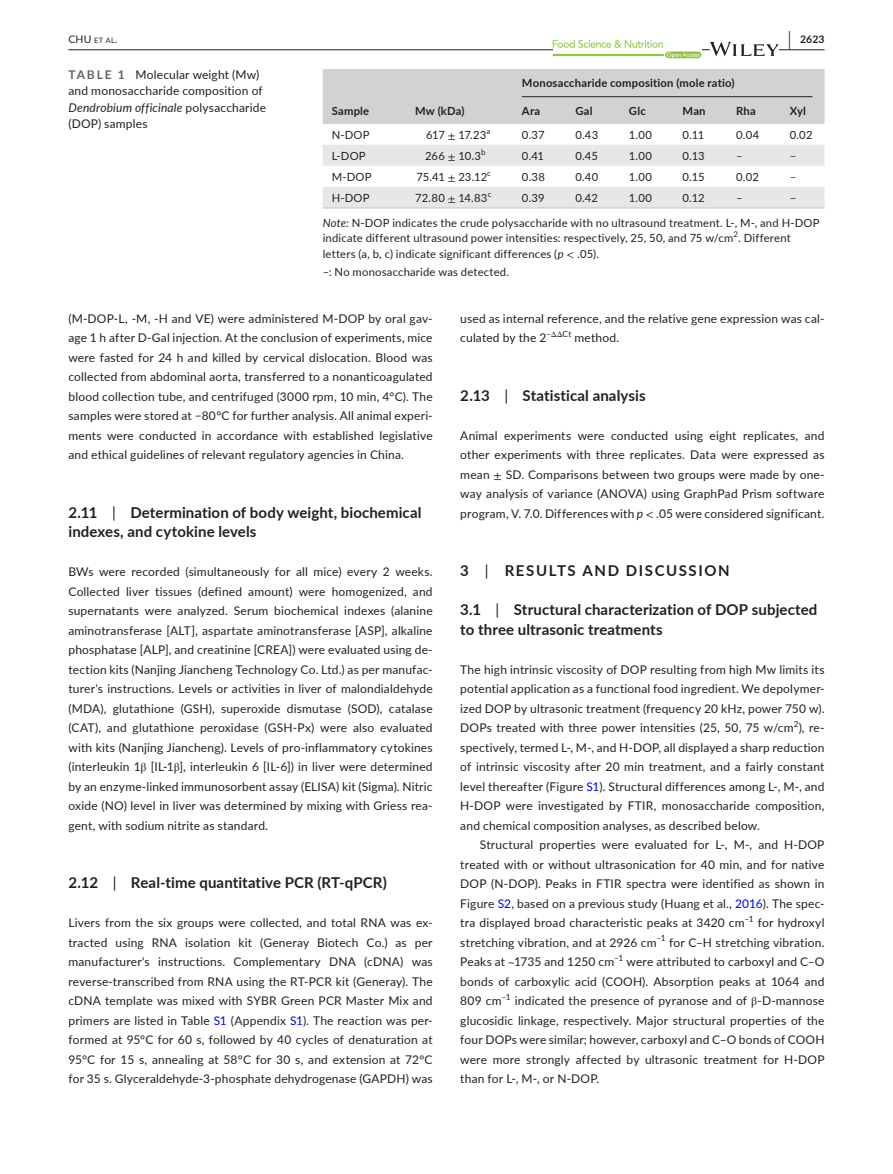
<style>
.page{position:relative;width:893px;height:1174px;background:#fff}
.page>*{position:absolute;margin:0;border:0;box-sizing:border-box;transform-origin:0 0}
.t1{font:700 15px/19.5px "Lato";letter-spacing:.01em;color:#231f20}
.t2{font:700 15px "Lato";letter-spacing:.11em;color:#231f20}
.t3{font:12px/19.5px "Lato";letter-spacing:.015em;color:#231f20;text-align:justify}
.t4{font:11.25px/15.8px "Lato";letter-spacing:.015em;color:#231f20}
.t5{font:700 11.25px "Lato";letter-spacing:.02em;color:#231f20}
.t6{font:10.5px "Lato";color:#231f20}
.t7{font:700 10.5px "Lato";color:#231f20}
.t8{font:8.4px "Lato";color:#231f20}
.t9{font:7.8px "Lato";color:#231f20}
.s1{font-size:7.35px}
.s2{font-size:19.5px}
.s3{font-weight:700;color:#636366}
.s4{font-style:italic}
.s5{font-family:"STIX"}
.s6{font-weight:400}
.s7{color:#00f}
</style>
<div class="page">
<hr style="left:68px;top:49px;width:756px;height:1px;background:#231f20">
<svg style="left:553px;top:40px;width:148px;height:18px"></svg>
<svg style="left:710px;top:42px;width:69px;height:14px"></svg>
<div style="left:323px;top:69px;width:501px;height:55px;background:#d1d2d4"></div>
<svg style="left:323px;top:145px;width:501px;height:62px"></svg>
<hr style="left:323px;top:207px;width:83px;height:2px;background:#d1d2d4">
<hr style="left:406px;top:207px;width:107px;height:2px;background:#d1d2d4">
<hr style="left:513px;top:207px;width:53px;height:2px;background:#d1d2d4">
<hr style="left:566px;top:207px;width:54px;height:2px;background:#d1d2d4">
<hr style="left:620px;top:207px;width:53px;height:2px;background:#d1d2d4">
<hr style="left:673px;top:207px;width:54px;height:2px;background:#d1d2d4">
<hr style="left:727px;top:207px;width:54px;height:2px;background:#d1d2d4">
<hr style="left:781px;top:207px;width:43px;height:2px;background:#d1d2d4">
<hr style="left:522px;top:96px;width:290px;height:1px;background:#231f20">
<p class="t6" style="left:68px;top:31px;width:51px">CHU <span class="s1">et al</span>.</p>
<p class="t7" style="left:789px;top:31px;width:37px"><span class="s2">|</span> 2623</p>
<p class="t3" style="left:68px;top:66px;width:199px;line-height:16.5px;text-align:left"><span class="s3">TABLE 1</span> Molecular weight (Mw) and monosaccharide composition of<br><span class="s4">Dendrobium officinale</span> polysaccharide (DOP) samples</p>
<p class="t5" style="left:332px;top:102px;width:39px">Sample</p>
<p class="t5" style="left:415px;top:102px;width:51px">Mw (kDa)</p>
<p class="t5" style="left:522px;top:75px;width:214px">Monosaccharide composition (mole ratio)</p>
<p class="t5" style="left:522px;top:102px;width:20px">Ara</p>
<p class="t5" style="left:575px;top:102px;width:19px">Gal</p>
<p class="t5" style="left:629px;top:102px;width:18px">Glc</p>
<p class="t5" style="left:682px;top:102px;width:25px">Man</p>
<p class="t5" style="left:736px;top:102px;width:21px">Rha</p>
<p class="t5" style="left:790px;top:102px;width:18px">Xyl</p>
<p class="t4" style="left:332px;top:126px;width:39px">N-DOP</p>
<p class="t4" style="left:426px;top:126px;width:62px">617 <span class="s5">±</span> 17.23</p>
<p class="t9" style="left:487px;top:125px;width:5px">a</p>
<p class="t4" style="left:522px;top:126px;width:24px">0.37</p>
<p class="t4" style="left:575px;top:126px;width:24px">0.43</p>
<p class="t4" style="left:629px;top:126px;width:25px">1.00</p>
<p class="t4" style="left:682px;top:126px;width:23px">0.11</p>
<p class="t4" style="left:736px;top:126px;width:25px">0.04</p>
<p class="t4" style="left:790px;top:126px;width:24px">0.02</p>
<p class="t4" style="left:332px;top:147px;width:35px">L-DOP</p>
<p class="t4" style="left:425px;top:147px;width:57px">266 <span class="s5">±</span> 10.3</p>
<p class="t9" style="left:481px;top:146px;width:6px">b</p>
<p class="t4" style="left:522px;top:147px;width:24px">0.41</p>
<p class="t4" style="left:575px;top:147px;width:24px">0.45</p>
<p class="t4" style="left:629px;top:147px;width:25px">1.00</p>
<p class="t4" style="left:682px;top:147px;width:24px">0.13</p>
<p class="t4" style="left:736px;top:147px;width:8px">–</p>
<p class="t4" style="left:790px;top:147px;width:8px">–</p>
<p class="t4" style="left:332px;top:168px;width:41px">M-DOP</p>
<p class="t4" style="left:416px;top:168px;width:72px">75.41 <span class="s5">±</span> 23.12</p>
<p class="t9" style="left:487px;top:167px;width:5px">c</p>
<p class="t4" style="left:522px;top:168px;width:25px">0.38</p>
<p class="t4" style="left:575px;top:168px;width:24px">0.40</p>
<p class="t4" style="left:629px;top:168px;width:25px">1.00</p>
<p class="t4" style="left:682px;top:168px;width:24px">0.15</p>
<p class="t4" style="left:736px;top:168px;width:24px">0.02</p>
<p class="t4" style="left:790px;top:168px;width:8px">–</p>
<p class="t4" style="left:332px;top:189px;width:39px">H-DOP</p>
<p class="t4" style="left:415px;top:189px;width:74px">72.80 <span class="s5">±</span> 14.83</p>
<p class="t9" style="left:488px;top:188px;width:5px">c</p>
<p class="t4" style="left:522px;top:189px;width:24px">0.39</p>
<p class="t4" style="left:575px;top:189px;width:24px">0.42</p>
<p class="t4" style="left:629px;top:189px;width:25px">1.00</p>
<p class="t4" style="left:682px;top:189px;width:24px">0.12</p>
<p class="t4" style="left:736px;top:189px;width:8px">–</p>
<p class="t4" style="left:790px;top:189px;width:8px">–</p>
<p class="t4" style="left:323px;top:214px;width:498px"><span class="s4">Note:</span> N-DOP indicates the crude polysaccharide with no ultrasound treatment. L-, M-, and H-DOP indicate different ultrasound power intensities: respectively, 25, 50, and 75 w/cm . Different</p>
<p class="t9" style="left:733px;top:229px;width:6px">2</p>
<p class="t4" style="left:323px;top:245px;width:278px;line-height:18px">letters (a, b, c) indicate significant differences (<span class="s4">p</span> <span class="s5">&lt;</span> .05). –: No monosaccharide was detected.</p>
<p class="t3" style="left:68px;top:308px;width:366px">(M-DOP-L, -M, -H and VE) were administered M-DOP by oral gav&shy;age 1 h after D-Gal injection. At the conclusion of experiments, mice were fasted for 24 h and killed by cervical dislocation. Blood was collected from abdominal aorta, transferred to a nonanticoagulated blood collection tube, and centrifuged (3000 rpm, 10 min, 4°C). The samples were stored at −80°C for further analysis. All animal experi&shy;ments were conducted in accordance with established legislative and ethical guidelines of relevant regulatory agencies in China.</p>
<p class="t1" style="left:68px;top:502px;width:355px">2.11 <span class="s6">|</span> Determination of body weight, biochemical indexes, and cytokine levels</p>
<p class="t3" style="left:68px;top:561px;width:366px">BWs were recorded (simultaneously for all mice) every 2 weeks.<br>Collected liver tissues (defined amount) were homogenized, and supernatants were analyzed. Serum biochemical indexes (alanine aminotransferase [ALT], aspartate aminotransferase [ASP], alkaline phosphatase [ALP], and creatinine [CREA]) were evaluated using de&shy;tection kits (Nanjing Jiancheng Technology Co. Ltd.) as per manufac&shy;turer's instructions. Levels or activities in liver of malondialdehyde (MDA), glutathione (GSH), superoxide dismutase (SOD), catalase (CAT), and glutathione peroxidase (GSH-Px) were also evaluated with kits (Nanjing Jiancheng). Levels of pro-inflammatory cytokines (interleukin 1<span class="s5">β</span> [IL-1<span class="s5">β</span>], interleukin 6 [IL-6]) in liver were determined by an enzyme-linked immunosorbent assay (ELISA) kit (Sigma). Nitric oxide (NO) level in liver was determined by mixing with Griess rea&shy;gent, with sodium nitrite as standard.</p>
<p class="t1" style="left:68px;top:872px;width:320px">2.12 <span class="s6">|</span> Real-time quantitative PCR (RT-qPCR)</p>
<p class="t3" style="left:68px;top:912px;width:366px">Livers from the six groups were collected, and total RNA was ex&shy;tracted using RNA isolation kit (Generay Biotech Co.) as per manufacturer's instructions. Complementary DNA (cDNA) was reverse-transcribed from RNA using the RT-PCR kit (Generay). The cDNA template was mixed with SYBR Green PCR Master Mix and primers are listed in Table <span class="s7">S1</span> (Appendix <span class="s7">S1</span>). The reaction was per&shy;formed at 95°C for 60 s, followed by 40 cycles of denaturation at 95°C for 15 s, annealing at 58°C for 30 s, and extension at 72°C for 35 s. Glyceraldehyde-3-phosphate dehydrogenase (GAPDH) was</p>
<p class="t3" style="left:460px;top:308px;width:366px">used as internal reference, and the relative gene expression was cal&shy;culated by the 2</p>
<p class="t8" style="left:546px;top:328px;width:27px">−<span class="s5">ΔΔ</span>Ct</p>
<p class="t3" style="left:574px;top:327px;width:46px">method.</p>
<p class="t1" style="left:460px;top:385px;width:187px">2.13 <span class="s6">|</span> Statistical analysis</p>
<p class="t3" style="left:460px;top:425px;width:366px">Animal experiments were conducted using eight replicates, and other experiments with three replicates. Data were expressed as mean <span class="s5">±</span> SD. Comparisons between two groups were made by one&shy;way analysis of variance (ANOVA) using GraphPad Prism software program, V. 7.0. Differences with <span class="s4">p</span> <span class="s5">&lt;</span> .05 were considered significant.</p>
<p class="t2" style="left:460px;top:560px;width:271px">3 <span class="s6">|</span> RESULTS AND DISCUSSION</p>
<p class="t1" style="left:460px;top:599px;width:359px">3.1 <span class="s6">|</span> Structural characterization of DOP subjected to three ultrasonic treatments</p>
<p class="t3" style="left:460px;top:659px;width:366px">The high intrinsic viscosity of DOP resulting from high Mw limits its potential application as a functional food ingredient. We depolymer&shy;ized DOP by ultrasonic treatment (frequency 20 kHz, power 750 w).<br>DOPs treated with three power intensities (25, 50, 75 w/cm ), re-</p>
<p class="t8" style="left:794px;top:718px;width:6px">2</p>
<p class="t3" style="left:460px;top:737px;width:366px">spectively, termed L-, M-, and H-DOP, all displayed a sharp reduction of intrinsic viscosity after 20 min treatment, and a fairly constant level thereafter (Figure <span class="s7">S1</span>). Structural differences among L-, M-, and H-DOP were investigated by FTIR, monosaccharide composition, and chemical composition analyses, as described below.</p>
<p class="t3" style="left:460px;top:834px;width:366px;text-indent:20px">Structural properties were evaluated for L-, M-, and H-DOP treated with or without ultrasonication for 40 min, and for native DOP (N-DOP). Peaks in FTIR spectra were identified as shown in Figure <span class="s7">S2</span>, based on a previous study (Huang et al., <span class="s7">2016</span>). The spec&shy;tra displayed broad characteristic peaks at 3420 cm<sup>−1</sup> for hydroxyl stretching vibration, and at 2926 cm</p>
<p class="t8" style="left:657px;top:932px;width:11px">−1</p>
<p class="t3" style="left:669px;top:932px;width:157px">for C–H stretching vibration.</p>
<p class="t3" style="left:460px;top:951px;width:155px">Peaks at <span class="s5">~</span>1735 and 1250 cm</p>
<p class="t8" style="left:614px;top:952px;width:11px">−1</p>
<p class="t3" style="left:460px;top:951px;width:366px;text-indent:166px">were attributed to carboxyl and C–O bonds of carboxylic acid (COOH). Absorption peaks at 1064 and 809 cm<sup>−1</sup> indicated the presence of pyranose and of <span class="s5">β</span>-D-mannose glucosidic linkage, respectively. Major structural properties of the four DOPs were similar; however, carboxyl and C–O bonds of COOH were more strongly affected by ultrasonic treatment for H-DOP than for L-, M-, or N-DOP.</p>
</div>
